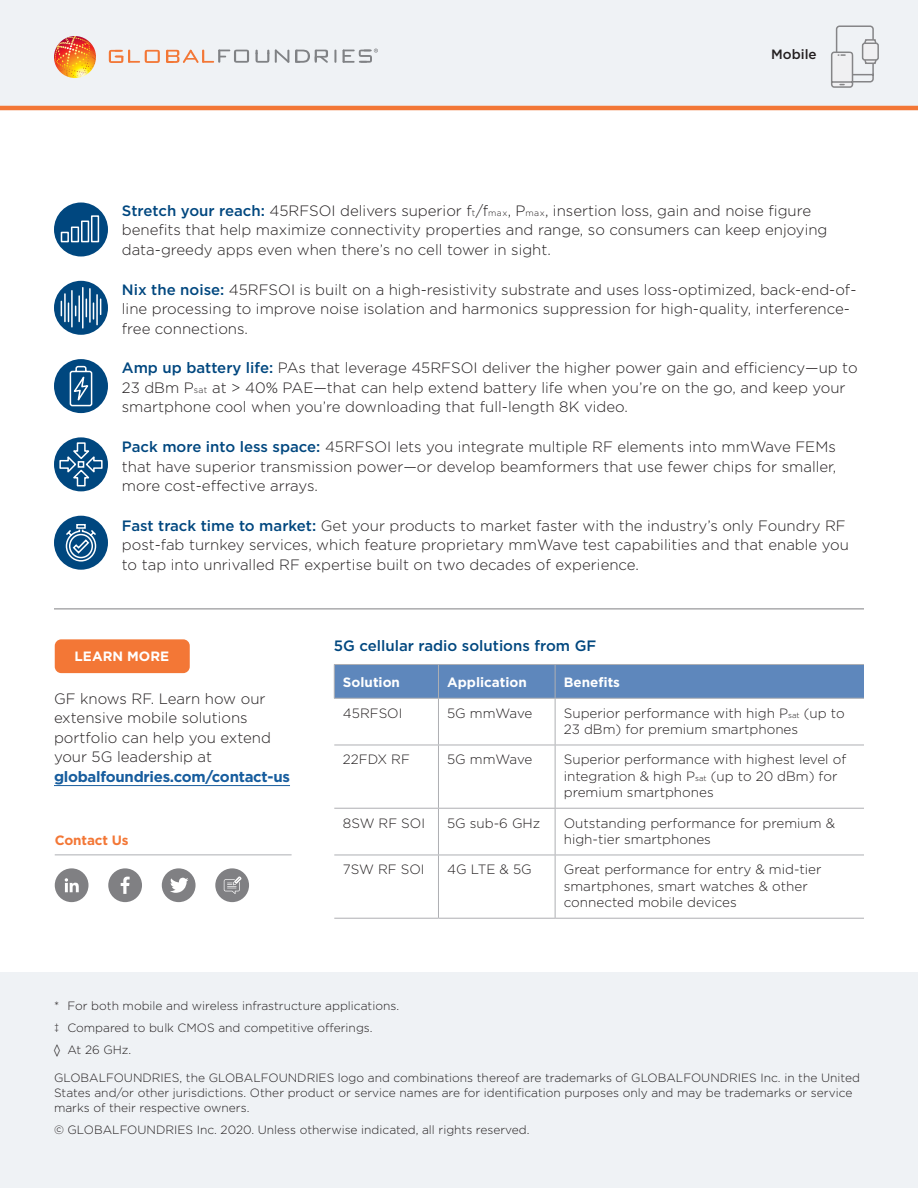
<style>
.page{position:relative;width:918px;height:1188px;background:#fff}
.page>*{position:absolute;margin:0;border:0;box-sizing:border-box;transform-origin:0 0}
.t1{font:300 15px/19.5px "Gotham";color:#231f20}
.t2{font:500 15px "Gotham";color:#00477f}
.t3{font:300 13.5px/16.5px "Gotham";color:#231f20}
.t4{font:700 13.5px "Gotham";color:#fff}
.t5{font:700 13.5px "Gotham";letter-spacing:-.01em;color:#f37736}
.t6{font:500 13.5px "Gotham";color:#231f20}
.t7{font:300 12px/15px "Gotham";color:#231f20}
.s1{font-weight:500;color:#00477f}
.s2{font-size:8.7px}
.s3{font-weight:700;color:#175d9e}
.s4{font-size:7.8px}
</style>
<div class="page">
<div style="left:54px;top:202px;width:54px;height:54px;background:#00477f;border-radius:50%"></div>
<svg style="left:54px;top:281px;width:54px;height:54px;fill:#00477f"></svg>
<div style="left:54px;top:359px;width:54px;height:54px;background:#00477f;border-radius:50%"></div>
<div style="left:54px;top:437px;width:54px;height:54px;background:#00477f;border-radius:50%"></div>
<div style="left:0;top:972px;width:918px;height:216px;background:#eff2f5"></div>
<div style="left:55px;top:639px;width:135px;height:34px;background:#f37736;border-radius:6px"></div>
<hr style="left:54px;top:785px;width:236px;height:1px;background:#175d9e">
<div style="left:108px;top:868px;width:34px;height:34px;background:#808083;border-radius:50%"></div>
<svg style="left:121px;top:877px;width:9px;height:17px"></svg>
<div style="left:215px;top:868px;width:34px;height:34px;background:#808083;border-radius:50%"></div>
<svg style="left:224px;top:876px;width:18px;height:18px"></svg>
<div style="left:162px;top:868px;width:34px;height:34px;background:#808083;border-radius:50%"></div>
<svg style="left:170px;top:877px;width:19px;height:16px"></svg>
<div style="left:55px;top:868px;width:34px;height:34px;background:#808083;border-radius:50%"></div>
<svg style="left:65px;top:878px;width:14px;height:14px"></svg>
<hr style="left:55px;top:854px;width:237px;height:1px;background:#aeafb3">
<hr style="left:54px;top:609px;width:810px;height:1px;background:#808083">
<div style="left:0;top:0;width:918px;height:108px;background:#eff2f5"></div>
<svg style="left:109px;top:50px;width:51px;height:13px"></svg>
<svg style="left:166px;top:50px;width:83px;height:13px"></svg>
<svg style="left:256px;top:50px;width:13px;height:13px"></svg>
<svg style="left:295px;top:50px;width:33px;height:13px"></svg>
<svg style="left:334px;top:50px;width:2px;height:13px"></svg>
<svg style="left:275px;top:49px;width:14px;height:14px"></svg>
<svg style="left:54px;top:36px;width:42px;height:42px"></svg>
<svg style="left:343px;top:49px;width:35px;height:14px"></svg>
<hr style="left:0;top:106px;width:918px;height:4px;background:#f37736">
<svg style="left:831px;top:25px;width:47px;height:63px"></svg>
<div style="left:862px;top:43px;width:17px;height:18px;border:2px solid #858587;border-radius:2px"></div>
<div style="left:71px;top:227px;width:8px;height:15px;border:2px solid #fff"></div>
<div style="left:61px;top:232px;width:8px;height:10px;border:2px solid #fff"></div>
<div style="left:91px;top:215px;width:8px;height:27px;border:2px solid #fff"></div>
<div style="left:81px;top:221px;width:8px;height:21px;border:2px solid #fff"></div>
<svg style="left:69px;top:365px;width:24px;height:42px"></svg>
<div style="left:54px;top:516px;width:54px;height:54px;background:#00477f;border-radius:50%"></div>
<svg style="left:59px;top:442px;width:44px;height:45px"></svg>
<svg style="left:65px;top:524px;width:32px;height:38px"></svg>
<svg style="left:61px;top:301px;width:1px;height:15px"></svg>
<hr style="left:64px;top:294px;width:2px;height:28px;background:#fff">
<svg style="left:68px;top:303px;width:1px;height:19px"></svg>
<hr style="left:71px;top:291px;width:2px;height:36px;background:#fff">
<hr style="left:78px;top:296px;width:2px;height:26px;background:#fff">
<hr style="left:82px;top:288px;width:2px;height:40px;background:#fff">
<svg style="left:86px;top:299px;width:1px;height:18px"></svg>
<hr style="left:89px;top:289px;width:2px;height:33px;background:#fff">
<svg style="left:93px;top:303px;width:1px;height:16px"></svg>
<hr style="left:96px;top:295px;width:2px;height:30px;background:#fff">
<svg style="left:100px;top:299px;width:1px;height:15px"></svg>
<div style="left:335px;top:665px;width:529px;height:33px;background:#5e87bc"></div>
<hr style="left:334px;top:664px;width:104px;height:1px;background:#aeafb3">
<hr style="left:334px;top:665px;width:1px;height:33px;background:#aeafb3">
<hr style="left:438px;top:664px;width:117px;height:1px;background:#aeafb3">
<hr style="left:438px;top:665px;width:1px;height:33px;background:#aeafb3">
<hr style="left:555px;top:664px;width:309px;height:1px;background:#aeafb3">
<hr style="left:555px;top:665px;width:1px;height:33px;background:#aeafb3">
<hr style="left:334px;top:698px;width:104px;height:1px;background:#aeafb3">
<hr style="left:438px;top:698px;width:117px;height:1px;background:#aeafb3">
<hr style="left:438px;top:699px;width:1px;height:46px;background:#aeafb3">
<hr style="left:555px;top:698px;width:309px;height:1px;background:#aeafb3">
<hr style="left:555px;top:699px;width:1px;height:46px;background:#aeafb3">
<hr style="left:334px;top:745px;width:104px;height:1px;background:#aeafb3">
<hr style="left:438px;top:745px;width:117px;height:1px;background:#aeafb3">
<hr style="left:438px;top:745px;width:1px;height:63px;background:#aeafb3">
<hr style="left:555px;top:745px;width:309px;height:1px;background:#aeafb3">
<hr style="left:555px;top:745px;width:1px;height:63px;background:#aeafb3">
<hr style="left:334px;top:808px;width:104px;height:1px;background:#aeafb3">
<hr style="left:438px;top:808px;width:117px;height:1px;background:#aeafb3">
<hr style="left:438px;top:809px;width:1px;height:46px;background:#aeafb3">
<hr style="left:555px;top:808px;width:309px;height:1px;background:#aeafb3">
<hr style="left:555px;top:809px;width:1px;height:46px;background:#aeafb3">
<hr style="left:334px;top:855px;width:104px;height:1px;background:#aeafb3">
<hr style="left:438px;top:855px;width:117px;height:1px;background:#aeafb3">
<hr style="left:438px;top:855px;width:1px;height:63px;background:#aeafb3">
<hr style="left:555px;top:855px;width:309px;height:1px;background:#aeafb3">
<hr style="left:555px;top:855px;width:1px;height:63px;background:#aeafb3">
<hr style="left:334px;top:918px;width:104px;height:1px;background:#aeafb3">
<hr style="left:438px;top:918px;width:117px;height:1px;background:#aeafb3">
<hr style="left:555px;top:918px;width:309px;height:1px;background:#aeafb3">
<div style="left:78px;top:461px;width:6px;height:7px;border:2px solid #fff"></div>
<p class="t6" style="left:771px;top:46px;width:47px">Mobile</p>
<p class="t1" style="left:122px;top:201px;width:707px"><span class="s1">Stretch your reach:</span> 45RFSOI delivers superior f<span class="s2">t</span>/f<span class="s2">max</span>, P<span class="s2">max</span>, insertion loss, gain and noise figure benefits that help maximize connectivity properties and range, so consumers can keep enjoying data-greedy apps even when there’s no cell tower in sight.</p>
<p class="t1" style="left:122px;top:279px;width:736px"><span class="s1">Nix the noise:</span> 45RFSOI is built on a high-resistivity substrate and uses loss-optimized, back-end-of&shy;line processing to improve noise isolation and harmonics suppression for high-quality, interference&shy;free connections.</p>
<p class="t1" style="left:122px;top:358px;width:737px"><span class="s1">Amp up battery life:</span> PAs that leverage 45RFSOI deliver the higher power gain and efficiency—up to<br>23 dBm P<span class="s2">sat</span> at &gt; 40% PAE—that can help extend battery life when you’re on the go, and keep your smartphone cool when you’re downloading that full-length 8K video.</p>
<p class="t1" style="left:122px;top:437px;width:716px;text-align:justify"><span class="s1">Pack more into less space:</span> 45RFSOI lets you integrate multiple RF elements into mmWave FEMs that have superior transmission power—or develop beamformers that use fewer chips for smaller, more cost-effective arrays.</p>
<p class="t1" style="left:122px;top:516px;width:729px"><span class="s1">Fast track time to market:</span> Get your products to market faster with the industry’s only Foundry RF post-fab turnkey services, which feature proprietary mmWave test capabilities and that enable you to tap into unrivalled RF expertise built on two decades of experience.</p>
<p class="t4" style="left:75px;top:647px;width:96px">LEARN MORE</p>
<p class="t1" style="left:54px;top:688px;width:238px">GF knows RF. Learn how our extensive mobile solutions portfolio can help you extend your 5G leadership at <span class="s3">globalfoundries.com/contact-us</span></p>
<p class="t5" style="left:55px;top:832px;width:75px">Contact Us</p>
<p class="t2" style="left:334px;top:636px;width:264px">5G cellular radio solutions from GF</p>
<p class="t4" style="left:343px;top:673px;width:59px">Solution</p>
<p class="t4" style="left:447px;top:673px;width:81px">Application</p>
<p class="t4" style="left:564px;top:673px;width:58px">Benefits</p>
<p class="t3" style="left:343px;top:704px;width:61px">45RFSOI</p>
<p class="t3" style="left:447px;top:704px;width:87px">5G mmWave</p>
<p class="t3" style="left:564px;top:704px;width:282px">Superior performance with high P<span class="s4">sat</span> (up to<br>23 dBm) for premium smartphones</p>
<p class="t3" style="left:343px;top:751px;width:69px">22FDX RF</p>
<p class="t3" style="left:447px;top:751px;width:87px">5G mmWave</p>
<p class="t3" style="left:564px;top:751px;width:284px">Superior performance with highest level of integration &amp; high P<span class="s4">sat</span> (up to 20 dBm) for premium smartphones</p>
<p class="t3" style="left:343px;top:814px;width:84px">8SW RF SOI</p>
<p class="t3" style="left:447px;top:814px;width:95px">5G sub-6 GHz</p>
<p class="t3" style="left:564px;top:814px;width:273px">Outstanding performance for premium &amp; high-tier smartphones</p>
<p class="t3" style="left:343px;top:861px;width:83px">7SW RF SOI</p>
<p class="t3" style="left:447px;top:861px;width:86px">4G LTE &amp; 5G</p>
<p class="t3" style="left:564px;top:861px;width:259px">Great performance for entry &amp; mid-tier smartphones, smart watches &amp; other connected mobile devices</p>
<p class="t7" style="left:54px;top:998px;width:347px">* For both mobile and wireless infrastructure applications.</p>
<p class="t7" style="left:54px;top:1020px;width:320px">‡ Compared to bulk CMOS and competitive offerings.</p>
<p class="t7" style="left:54px;top:1042px;width:79px">◊ At 26 GHz.</p>
<p class="t7" style="left:54px;top:1070px;width:808px">GLOBALFOUNDRIES, the GLOBALFOUNDRIES logo and combinations thereof are trademarks of GLOBALFOUNDRIES Inc. in the United<br>States and/or other jurisdictions. Other product or service names are for identification purposes only and may be trademarks or service marks of their respective owners.</p>
<p class="t7" style="left:54px;top:1122px;width:477px">© GLOBALFOUNDRIES Inc. 2020. Unless otherwise indicated, all rights reserved.</p>
</div>
